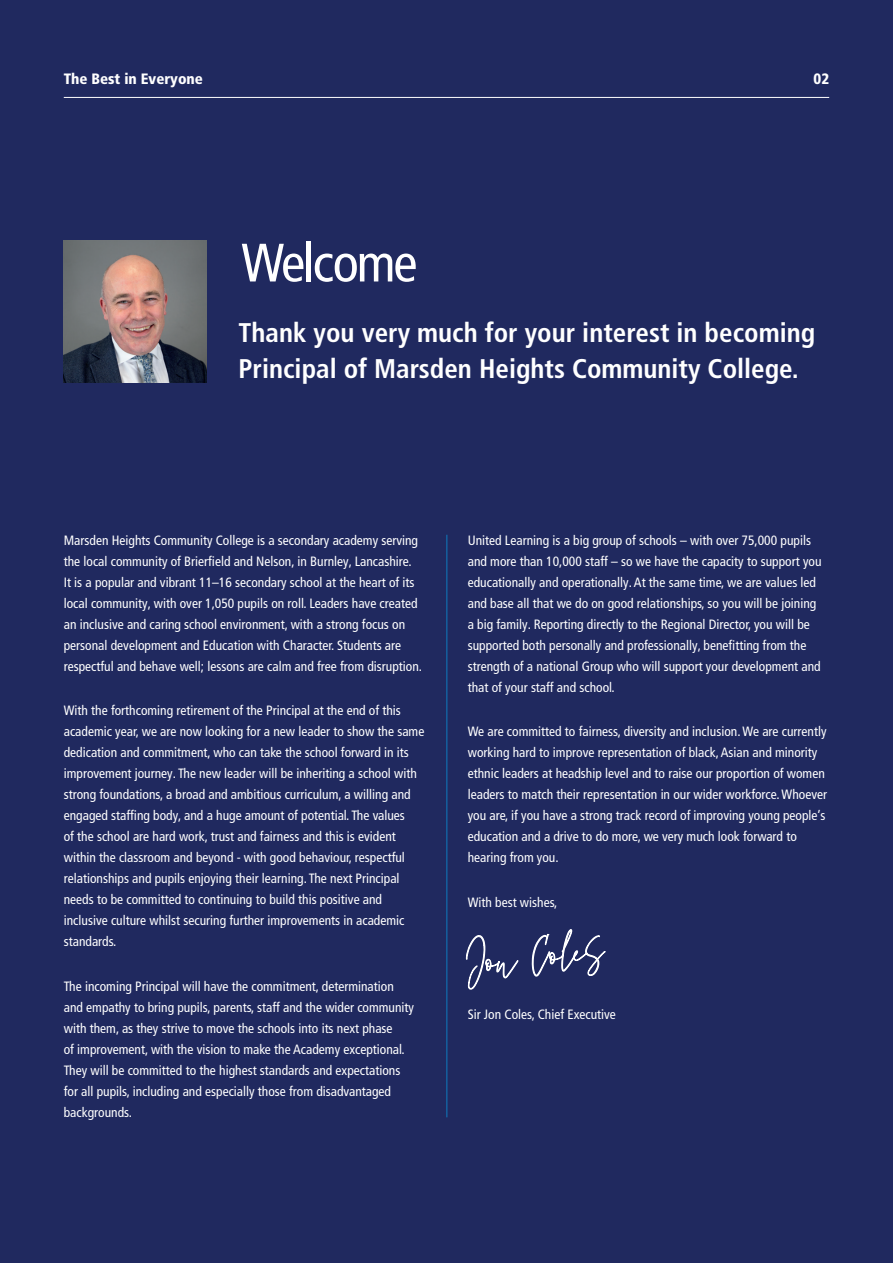
<style>
.page{position:relative;width:893px;height:1263px;background:#20295f}
.page>*{position:absolute;margin:0;border:0;box-sizing:border-box;transform-origin:0 0}
.t1{font:condensed 54px "Frutiger LT Pro";letter-spacing:-.04em;color:#fff}
.t2{font:700 condensed 27px/36px "Frutiger LT Pro";color:#fff}
.t3{font:900 condensed 15px "Frutiger LT Pro";color:#fff}
.t4{font:condensed 13.5px/21px "Frutiger LT Pro";color:#fff}
</style>
<div class="page">
<img style="left:64px;top:241px;width:143px;height:142px">
<hr style="left:64px;top:97px;width:765px;height:1px;background:#fff">
<svg style="left:466px;top:929px;width:139px;height:61px"></svg>
<hr style="left:446px;top:535px;width:1px;height:582px;background:#0e7abd">
<p class="t3" style="left:64px;top:70px;width:141px">The Best in Everyone</p>
<p class="t3" style="left:814px;top:70px;width:17px">02</p>
<p class="t1" style="left:241px;top:231px;width:178px">Welcome</p>
<p class="t2" style="left:239px;top:315px;width:578px">Thank you very much for your interest in becoming<br>Principal of Marsden Heights Community College.</p>
<p class="t4" style="left:64px;top:530px;width:360px">Marsden Heights Community College is a secondary academy serving the local community of Brierfield and Nelson, in Burnley, Lancashire.<br>It is a popular and vibrant 11–16 secondary school at the heart of its local community, with over 1,050 pupils on roll. Leaders have created an inclusive and caring school environment, with a strong focus on personal development and Education with Character. Students are respectful and behave well; lessons are calm and free from disruption.</p>
<p class="t4" style="left:64px;top:700px;width:362px">With the forthcoming retirement of the Principal at the end of this academic year, we are now looking for a new leader to show the same dedication and commitment, who can take the school forward in its improvement journey. The new leader will be inheriting a school with strong foundations, a broad and ambitious curriculum, a willing and engaged staffing body, and a huge amount of potential. The values<br>of the school are hard work, trust and fairness and this is evident within the classroom and beyond - with good behaviour, respectful relationships and pupils enjoying their learning. The next Principal needs to be committed to continuing to build this positive and inclusive culture whilst securing further improvements in academic standards.</p>
<p class="t4" style="left:64px;top:975px;width:352px">The incoming Principal will have the commitment, determination and empathy to bring pupils, parents, staff and the wider community with them, as they strive to move the schools into its next phase<br>of improvement, with the vision to make the Academy exceptional.<br>They will be committed to the highest standards and expectations for all pupils, including and especially those from disadvantaged backgrounds.</p>
<p class="t4" style="left:468px;top:530px;width:355px">United Learning is a big group of schools – with over 75,000 pupils and more than 10,000 staff – so we have the capacity to support you educationally and operationally. At the same time, we are values led and base all that we do on good relationships, so you will be joining a big family. Reporting directly to the Regional Director, you will be supported both personally and professionally, benefitting from the strength of a national Group who will support your development and that of your staff and school.</p>
<p class="t4" style="left:468px;top:721px;width:361px">We are committed to fairness, diversity and inclusion. We are currently working hard to improve representation of black, Asian and minority ethnic leaders at headship level and to raise our proportion of women leaders to match their representation in our wider workforce.Whoever you are, if you have a strong track record of improving young people’s education and a drive to do more, we very much look forward to hearing from you.</p>
<p class="t4" style="left:468px;top:891px;width:91px">With best wishes,</p>
<p class="t4" style="left:468px;top:1004px;width:150px">Sir Jon Coles, Chief Executive</p>
</div>
